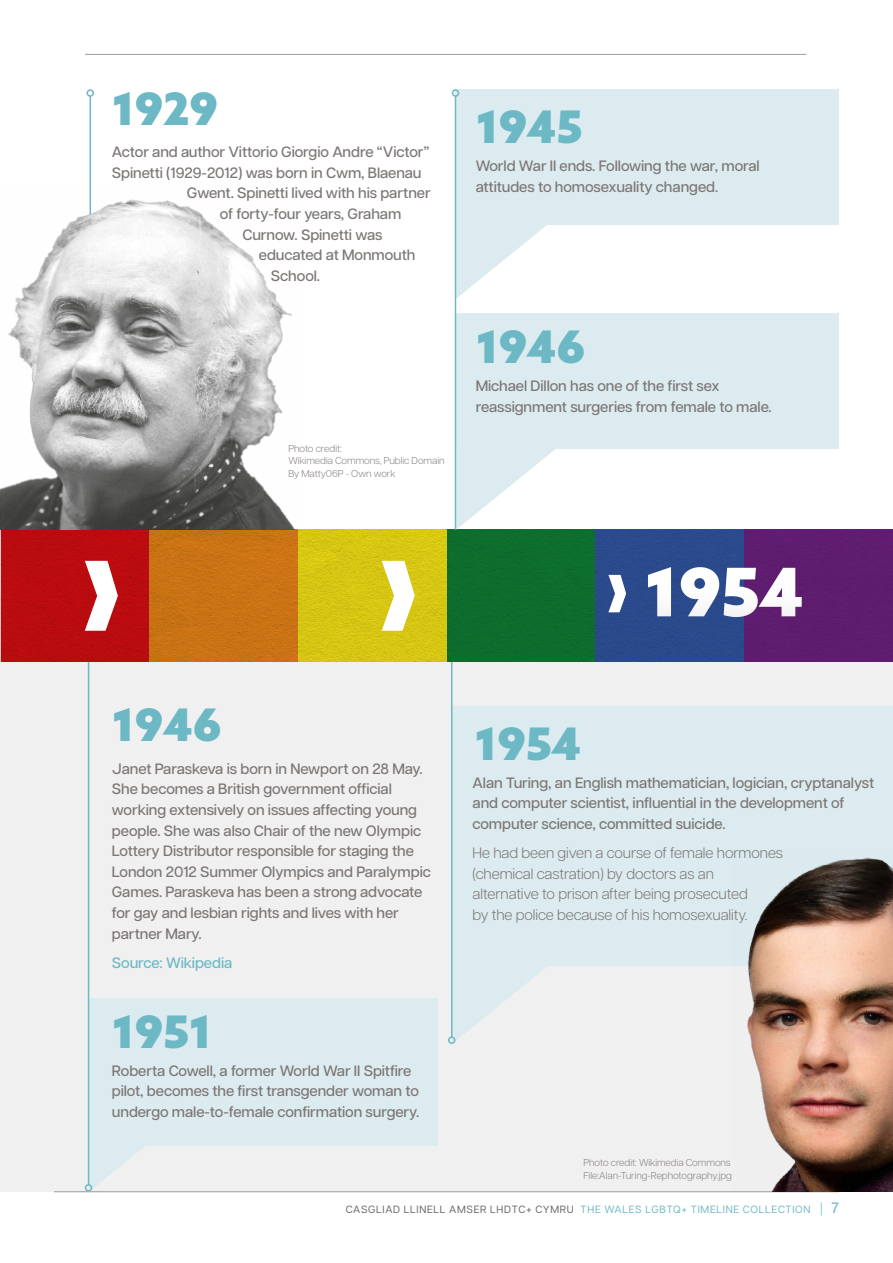
<style>
.page{position:relative;width:893px;height:1263px;background:#fff}
.page>*{position:absolute;margin:0;border:0;box-sizing:border-box;transform-origin:0 0}
.t1{font:900 67.05px "Azo Sans";color:#fff}
.t2{font:900 44.85px "Azo Sans";letter-spacing:-.015em;color:#6db8c5}
.t3{font:500 15px/20.7px "Articulat CF";letter-spacing:-.005em;color:#7c7775}
.t4{font:300 15px/20.7px "Articulat CF";letter-spacing:-.005em;color:#7c7775}
.t5{font:500 15px "Articulat CF";letter-spacing:-.005em;color:#6db8c5}
.t6{font:10.5px "Articulat CF";letter-spacing:.07em;color:#6db8c5}
.t7{font:300 9.9px/12.8px "Articulat CF";letter-spacing:-.005em;color:#8a8482}
.s1{color:#676463}
.s2{font-weight:300;font-size:13.5px}
.s3{font-weight:500;font-size:15px}
</style>
<div class="page">
<div style="left:1px;top:596px;width:892px;height:595px;background:#f0f0f0"></div>
<img style="left:1px;top:530px;width:892px;height:132px">
<hr style="left:54px;top:1191px;width:785px;height:1px;background:#9f9998">
<svg style="left:452px;top:965px;width:107px;height:79px"></svg>
<div style="left:452px;top:706px;width:441px;height:259px;background:#dcebef"></div>
<img style="left:732px;top:857px;width:161px;height:334px">
<div style="left:89px;top:998px;width:348px;height:147px;background:#dcebef"></div>
<svg style="left:89px;top:1105px;width:107px;height:87px"></svg>
<div style="left:455px;top:313px;width:384px;height:136px;background:#dcebef"></div>
<svg style="left:456px;top:442px;width:108px;height:88px"></svg>
<svg style="left:456px;top:225px;width:91px;height:74px"></svg>
<div style="left:455px;top:89px;width:384px;height:136px;background:#dcebef"></div>
<svg style="left:608px;top:575px;width:18px;height:37px"></svg>
<svg style="left:85px;top:561px;width:33px;height:70px"></svg>
<svg style="left:382px;top:561px;width:33px;height:70px"></svg>
<hr style="left:88px;top:662px;width:1px;height:523px;background:#6db8c5">
<div style="left:85px;top:1184px;width:7px;height:7px;border:2px solid #6db8c5;border-radius:50%"></div>
<hr style="left:451px;top:662px;width:1px;height:375px;background:#6db8c5">
<div style="left:448px;top:1036px;width:7px;height:8px;border:2px solid #6db8c5;border-radius:50%"></div>
<hr style="left:90px;top:96px;width:1px;height:434px;background:#6db8c5">
<div style="left:87px;top:89px;width:7px;height:8px;border:2px solid #6db8c5;border-radius:50%"></div>
<hr style="left:455px;top:96px;width:1px;height:434px;background:#6db8c5">
<div style="left:452px;top:89px;width:7px;height:8px;border:2px solid #6db8c5;border-radius:50%"></div>
<hr style="left:85px;top:54px;width:721px;height:1px;background:#9f9998">
<img style="left:0;top:181px;width:304px;height:349px">
<h2 class="t2" style="left:112px;top:79px;width:108px">1929</h2>
<p class="t3" style="left:112px;top:141px;width:319px">Actor and author Vittorio Giorgio Andre “Victor”</p>
<p class="t3" style="left:112px;top:161px;width:311px">Spinetti (1929-2012) was born in Cwm, Blaenau</p>
<p class="t3" style="left:187px;top:182px;width:245px">Gwent. Spinetti lived with his partner</p>
<p class="t3" style="left:220px;top:202px;width:183px">of forty-four years, Graham</p>
<p class="t3" style="left:242px;top:223px;width:142px">Curnow. Spinetti was</p>
<p class="t3" style="left:259px;top:244px;width:158px">educated at Monmouth</p>
<p class="t3" style="left:271px;top:264px;width:51px">School.</p>
<p class="t7" style="left:288px;top:441px;width:158px">Photo credit:<br>Wikimedia Commons, Public Domain<br>By Matty06P - Own work</p>
<h2 class="t2" style="left:476px;top:97px;width:109px">1945</h2>
<p class="t3" style="left:476px;top:155px;width:285px">World War II ends. Following the war, moral attitudes to homosexuality changed.</p>
<h2 class="t2" style="left:476px;top:317px;width:112px">1946</h2>
<p class="t3" style="left:476px;top:375px;width:298px">Michael Dillon has one of the first sex reassignment surgeries from female to male.</p>
<h1 class="t1" style="left:644px;top:547px;width:162px">1954</h1>
<h2 class="t2" style="left:112px;top:695px;width:112px">1946</h2>
<p class="t3" style="left:112px;top:757px;width:320px">Janet Paraskeva is born in Newport on 28 May.<br>She becomes a British government official working extensively on issues affecting young people. She was also Chair of the new Olympic Lottery Distributor responsible for staging the London 2012 Summer Olympics and Paralympic Games. Paraskeva has been a strong advocate for gay and lesbian rights and lives with her partner Mary.</p>
<p class="t5" style="left:112px;top:952px;width:122px">Source: Wikipedia</p>
<h2 class="t2" style="left:112px;top:1001px;width:102px">1951</h2>
<p class="t3" style="left:112px;top:1059px;width:309px">Roberta Cowell, a former World War II Spitfire pilot, becomes the first transgender woman to undergo male-to-female confirmation surgery.</p>
<h2 class="t2" style="left:474px;top:714px;width:109px">1954</h2>
<p class="t3" style="left:473px;top:771px;width:403px">Alan Turing, an English mathematician, logician, cryptanalyst and computer scientist, influential in the development of computer science, committed suicide.</p>
<p class="t4" style="left:473px;top:842px;width:312px">He had been given a course of female hormones (chemical castration) by doctors as an alternative to prison after being prosecuted<br>by the police because of his homosexuality.</p>
<p class="t7" style="left:583px;top:1156px;width:150px">Photo credit: Wikimedia Commons<br>File:Alan-Turing-Rephotography.jpg</p>
<p class="t6" style="left:346px;top:1201px;width:495px"><span class="s1">CASGLIAD LLINELL AMSER LHDTC+ CYMRU</span> THE WALES LGBTQ+ TIMELINE COLLECTION <span class="s2">|</span> <span class="s3">7</span></p>
</div>
